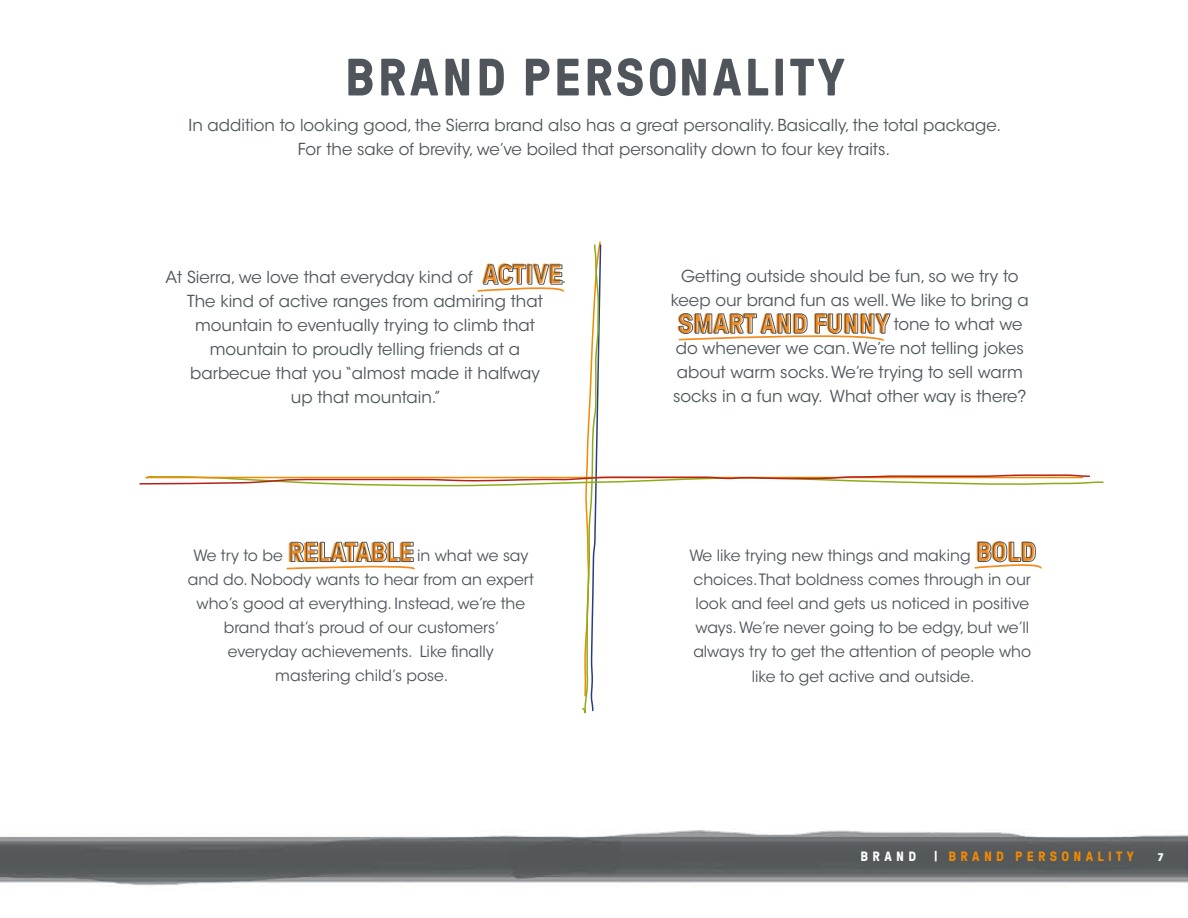
<style>
.page{position:relative;width:1188px;height:918px;background:#fff}
.page>*{position:absolute;margin:0;border:0;box-sizing:border-box;transform-origin:0 0}
.t1{font:700 52.5px "GT Pressura";letter-spacing:.06em;color:#50555b}
.t2{font:700 27.6px "GT Pressura";color:#f28c20}
.t3{font:16.5px/24px "ITC Avant Garde Std";color:#4e555b;text-align:center}
.t4{font:16.5px/24px "ITC Avant Garde Std";color:#50555b;text-align:center}
.t5{font:15.45px/24px "ITC Avant Garde Std";color:#4e555b}
.t6{font:700 13.5px "GT Pressura";letter-spacing:.32em;color:#f18a00}
.t7{font:700 13.5px "GT Pressura";letter-spacing:.32em;color:#fff}
.t8{font:700 10.5px "ITC Avant Garde Std";color:#fff}
.s1{font-family:"GT Pressura";font-weight:700;font-size:27.6px;color:#f28c20}
.s2{font-size:15.45px}
.s3{font-family:"ITC Avant Garde Std";font-weight:400;font-size:16.5px;color:#4e555b}
.s4{color:#fff}
</style>
<div class="page">
<img style="left:0;top:830px;width:1188px;height:56px">
<svg style="left:139px;top:241px;width:965px;height:473px"></svg>
<h1 class="t1" style="left:345px;top:49px;width:502px">BRAND PERSONALITY</h1>
<p class="t4" style="left:189px;top:114px;width:814px">In addition to looking good, the Sierra brand also has a great personality. Basically, the total package.<br>For the sake of brevity, we’ve boiled that personality down to four key traits.</p>
<p class="t3" style="left:165px;top:265px;width:402px">At Sierra, we love that everyday kind of <span class="s1">ACTIVE</span><span class="s2">.<br></span>The kind of active ranges from admiring that mountain to eventually trying to climb that mountain to proudly telling friends at a<br>barbecue that you “almost made it halfway<br>up that mountain.”</p>
<p class="t5" style="left:188px;top:543px;width:348px;text-align:center">We try to be <span class="s1">RELATABLE</span> in what we say and do. Nobody wants to hear from an expert who’s good at everything. Instead, we’re the brand that’s proud of our customers’ everyday achievements. Like finally<br>mastering child’s pose.</p>
<p class="t3" style="left:671px;top:265px;width:360px">Getting outside should be fun, so we try to keep our brand fun as well. We like to bring a</p>
<h2 class="t2" style="left:677px;top:309px;width:347px">SMART AND FUNNY <span class="s3">tone to what we</span></h2>
<p class="t3" style="left:673px;top:337px;width:355px;text-align:left">do whenever we can. We’re not telling jokes about warm socks. We’re trying to sell warm socks in a fun way. What other way is there?</p>
<p class="t5" style="left:689px;top:543px;width:347px">We like trying new things and making <span class="s1">BOLD </span>choices. That boldness comes through in our look and feel and gets us noticed in positive ways. We’re never going to be edgy, but we’ll always try to get the attention of people who</p>
<p class="t5" style="left:752px;top:665px;width:224px">like to get active and outside.</p>
<p class="t7" style="left:861px;top:850px;width:57px">BRAND</p>
<p class="t6" style="left:934px;top:850px;width:201px"><span class="s4">|</span> BRAND PERSONALITY</p>
<p class="t8" style="left:1158px;top:850px;width:8px">7</p>
</div>
